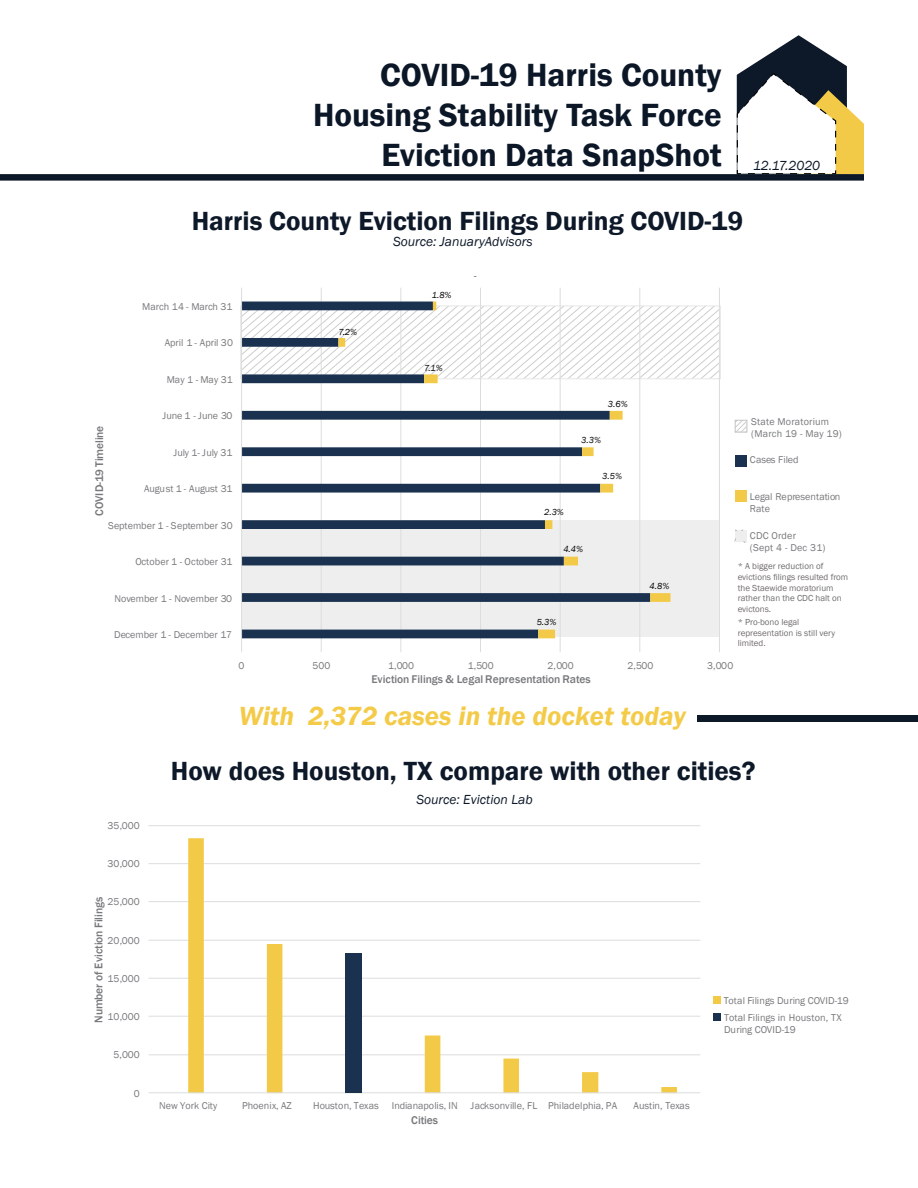
<style>
.page{position:relative;width:918px;height:1188px;background:#fff}
.page>*{position:absolute;margin:0;border:0;box-sizing:border-box;transform-origin:0 0}
.t1{font:600 33px/39.6px "Franklin Gothic";color:#0b1727;text-align:right}
.t2{font:600 27px "Franklin Gothic";color:#0d1828}
.t3{font:italic 600 27px "Franklin Gothic";color:#f4cb48}
.t4{font:italic 13.5px "Franklin Gothic";color:#0b1727}
.t5{font:500 11.55px "Franklin Gothic";letter-spacing:-.005em;color:#77787b}
.t6{font:10.2px/12.1px "Franklin Gothic";letter-spacing:.005em;color:#77787b}
.t7{font:9px/10.8px "Franklin Gothic";color:#706c6d}
.t8{font:italic 9px "Franklin Gothic";color:#000}
</style>
<div class="page">
<div style="left:241px;top:520px;width:479px;height:117px;background:#eee"></div>
<svg style="left:240px;top:305px;width:481px;height:74px"></svg>
<div style="left:735px;top:455px;width:12px;height:12px;background:#1a324f"></div>
<div style="left:735px;top:490px;width:12px;height:11px;background:#f3ca48"></div>
<svg style="left:737px;top:422px;width:8px;height:8px"></svg>
<div style="left:735px;top:420px;width:12px;height:12px;border:1px solid #c4c4c4"></div>
<svg style="left:737px;top:532px;width:8px;height:8px"></svg>
<div style="left:735px;top:530px;width:12px;height:12px;border:1px solid #bfbfbf"></div>
<hr style="left:321px;top:288px;width:1px;height:364px;background:#dcddde">
<hr style="left:401px;top:288px;width:1px;height:364px;background:#dcddde">
<hr style="left:480px;top:288px;width:1px;height:364px;background:#dcddde">
<hr style="left:560px;top:288px;width:1px;height:364px;background:#dcddde">
<hr style="left:639px;top:288px;width:1px;height:364px;background:#dcddde">
<hr style="left:719px;top:288px;width:1px;height:364px;background:#dcddde">
<svg style="left:242px;top:302px;width:96px;height:336px"></svg>
<svg style="left:338px;top:302px;width:333px;height:336px"></svg>
<hr style="left:241px;top:288px;width:1px;height:364px;background:#dcddde">
<svg style="left:0;top:35px;width:864px;height:146px"></svg>
<hr style="left:149px;top:1054px;width:551px;height:1px;background:#dcddde">
<hr style="left:149px;top:1016px;width:551px;height:1px;background:#dcddde">
<hr style="left:149px;top:978px;width:551px;height:1px;background:#dcddde">
<hr style="left:149px;top:940px;width:551px;height:1px;background:#dcddde">
<hr style="left:149px;top:901px;width:551px;height:1px;background:#dcddde">
<hr style="left:149px;top:863px;width:551px;height:1px;background:#dcddde">
<hr style="left:149px;top:825px;width:551px;height:1px;background:#dcddde">
<svg style="left:188px;top:838px;width:489px;height:254px"></svg>
<hr style="left:149px;top:1092px;width:551px;height:1px;background:#dcddde">
<div style="left:713px;top:997px;width:7px;height:7px;background:#f3ca48"></div>
<div style="left:345px;top:953px;width:17px;height:140px;background:#1a324f"></div>
<div style="left:713px;top:1014px;width:8px;height:7px;background:#1a324f"></div>
<div style="left:697px;top:715px;width:221px;height:6px;background:#0d1828"></div>
<h1 class="t1" style="left:313px;top:56px;width:410px">COVID-19 Harris County<br>Housing Stability Task Force<br>Eviction Data SnapShot</h1>
<h3 class="t4" style="left:753px;top:157px;width:69px">12.17.2020</h3>
<h2 class="t2" style="left:192px;top:204px;width:553px">Harris County Eviction Filings During COVID-19</h2>
<h3 class="t4" style="left:393px;top:233px;width:141px">Source: JanuaryAdvisors</h3>
<p class="t6" style="left:142px;top:300px;width:92px">March 14 - March 31</p>
<p class="t6" style="left:165px;top:337px;width:70px">April 1 - April 30</p>
<p class="t6" style="left:167px;top:373px;width:67px">May 1 - May 31</p>
<p class="t5" style="left:92px;top:516px;width:92px;rotate:-90deg">COVID- 91 mi T eni le</p>
<p class="t6" style="left:162px;top:410px;width:71px">June 1 - June 30</p>
<p class="t6" style="left:173px;top:446px;width:61px">July 1- July 31</p>
<p class="t6" style="left:144px;top:483px;width:90px">August 1 - August 31</p>
<p class="t6" style="left:108px;top:519px;width:126px">September 1 - September 30</p>
<p class="t8" style="left:338px;top:326px;width:20px">7.2%</p>
<p class="t8" style="left:432px;top:290px;width:21px">1.8%</p>
<p class="t8" style="left:424px;top:362px;width:20px">7.1%</p>
<p class="t8" style="left:608px;top:398px;width:21px">3.6%</p>
<p class="t8" style="left:581px;top:435px;width:21px">3.3%</p>
<p class="t8" style="left:544px;top:507px;width:21px">2.3%</p>
<p class="t8" style="left:563px;top:543px;width:21px">4.4%</p>
<p class="t8" style="left:602px;top:471px;width:21px">3.5%</p>
<p class="t6" style="left:751px;top:415px;width:92px">State Moratorium (March 19 - May 19)</p>
<p class="t6" style="left:750px;top:454px;width:50px">Cases Filed</p>
<p class="t6" style="left:750px;top:491px;width:92px">Legal Representation<br>Rate</p>
<p class="t6" style="left:750px;top:529px;width:77px">CDC Order<br>(Sept 4 - Dec 31)</p>
<p class="t6" style="left:135px;top:556px;width:98px">October 1 - October 31</p>
<p class="t6" style="left:114px;top:592px;width:119px">November 1 - November 30</p>
<p class="t6" style="left:114px;top:629px;width:120px">December 1 - December 17</p>
<p class="t8" style="left:650px;top:581px;width:21px">4.8%</p>
<p class="t7" style="left:738px;top:561px;width:112px">* A bigger reduction of evictions filings resulted from the Staewide moratorium rather than the CDC halt on evictons.</p>
<p class="t8" style="left:537px;top:616px;width:21px">5.3%</p>
<p class="t7" style="left:738px;top:617px;width:99px">* Pro-bono legal representation is still very limited.</p>
<p class="t6" style="left:239px;top:659px;width:7px">0</p>
<p class="t6" style="left:312px;top:659px;width:20px">500</p>
<p class="t6" style="left:388px;top:659px;width:28px">1,000</p>
<p class="t6" style="left:468px;top:659px;width:28px">1,500</p>
<p class="t6" style="left:548px;top:659px;width:28px">2,000</p>
<p class="t6" style="left:627px;top:659px;width:28px">2,500</p>
<p class="t6" style="left:707px;top:659px;width:28px">3,000</p>
<p class="t5" style="left:371px;top:672px;width:221px">Eviction Filings &amp; Legal Representation Rates</p>
<h2 class="t3" style="left:239px;top:699px;width:448px">With 2,372 cases in the docket today</h2>
<h2 class="t2" style="left:171px;top:755px;width:586px">How does Houston, TX compare with other cities?</h2>
<p class="t6" style="left:108px;top:820px;width:34px">35,000</p>
<p class="t6" style="left:108px;top:858px;width:34px">30,000</p>
<p class="t5" style="left:91px;top:1023px;width:128px;rotate:-90deg">N mu no i t c i vEf or eb sgn i l i F</p>
<p class="t6" style="left:108px;top:896px;width:34px">25,000</p>
<p class="t6" style="left:108px;top:934px;width:34px">20,000</p>
<p class="t6" style="left:108px;top:973px;width:34px">15,000</p>
<p class="t6" style="left:108px;top:1011px;width:34px">10,000</p>
<p class="t6" style="left:114px;top:1049px;width:28px">5,000</p>
<p class="t6" style="left:134px;top:1087px;width:7px">0</p>
<h3 class="t4" style="left:416px;top:791px;width:118px">Source: Eviction Lab</h3>
<p class="t6" style="left:159px;top:1100px;width:60px">New York City</p>
<p class="t6" style="left:242px;top:1100px;width:51px">Phoenix, AZ</p>
<p class="t6" style="left:313px;top:1100px;width:67px">Houston, Texas</p>
<p class="t6" style="left:392px;top:1100px;width:227px">Indianapolis, IN Jacksonville, FL Philadelphia, PA</p>
<p class="t6" style="left:634px;top:1100px;width:58px">Austin, Texas</p>
<p class="t5" style="left:411px;top:1113px;width:28px">Cities</p>
<p class="t6" style="left:724px;top:993px;width:127px;line-height:16.8px">Total Filings During COVID-19<br>Total Filings in Houston, TX</p>
<p class="t6" style="left:724px;top:1024px;width:73px">During COVID-19</p>
</div>
